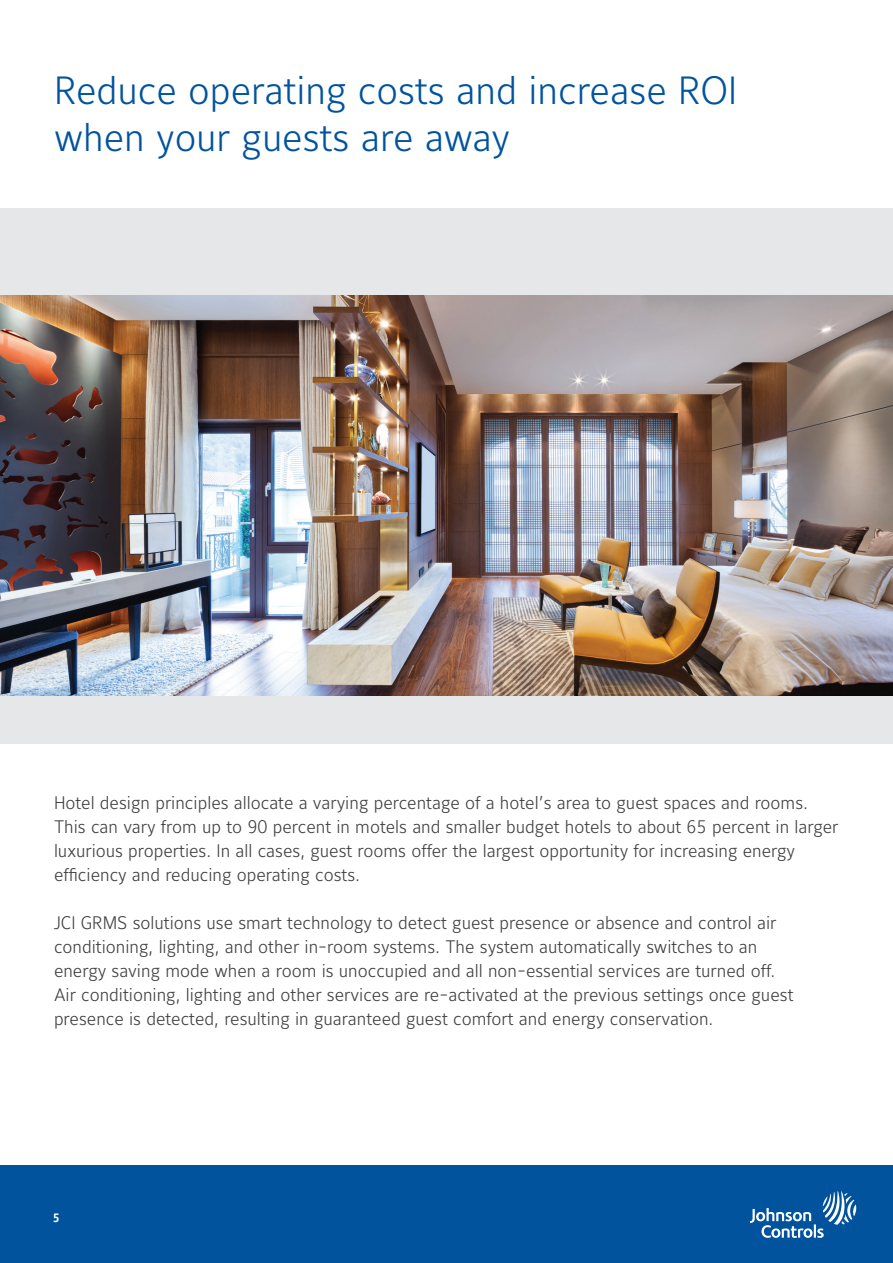
<style>
.page{position:relative;width:893px;height:1263px;background:#fff}
.page>*{position:absolute;margin:0;border:0;box-sizing:border-box;transform-origin:0 0}
.t1{font:39px/46.8px "Maurea Light Tf";color:#01539e}
.t2{font:18px/24px "Maurea Light Tf";color:#3f3f40}
.t3{font:12px "Maurea Bold Tf";color:#fff}
</style>
<div class="page">
<div style="left:0;top:1165px;width:893px;height:98px;background:#01539e"></div>
<div style="left:0;top:208px;width:893px;height:536px;background:#e6e7e9"></div>
<img style="left:0;top:295px;width:893px;height:400px">
<svg style="left:750px;top:1191px;width:106px;height:47px"></svg>
<h1 class="t1" style="left:54px;top:69px;width:685px">Reduce operating costs and increase ROI when your guests are away</h1>
<p class="t2" style="left:54px;top:791px;width:786px">Hotel design principles allocate a varying percentage of a hotel s’ area to guest spaces and rooms.<br>This can vary from up to 90 percent in motels and smaller budget hotels to about 65 percent in larger luxurious properties In. all cases, guest rooms offer the largest opportunity for increasing energy efficiency and reducing operating costs.</p>
<p class="t2" style="left:54px;top:911px;width:741px">JCI GRMS solutions use smart technology to detect guest presence or absence and control air conditioning, lighting, and other in-room systems. The system automatically switches to an energy saving mode when a room is unoccupied and all non-essential services are turned off.<br>Air conditioning, lighting and other services are re-activated at the previous settings once guest presence is detected, resulting in guaranteed guest comfort and energy conservation.</p>
<p class="t3" style="left:53px;top:1211px;width:8px">5</p>
</div>
